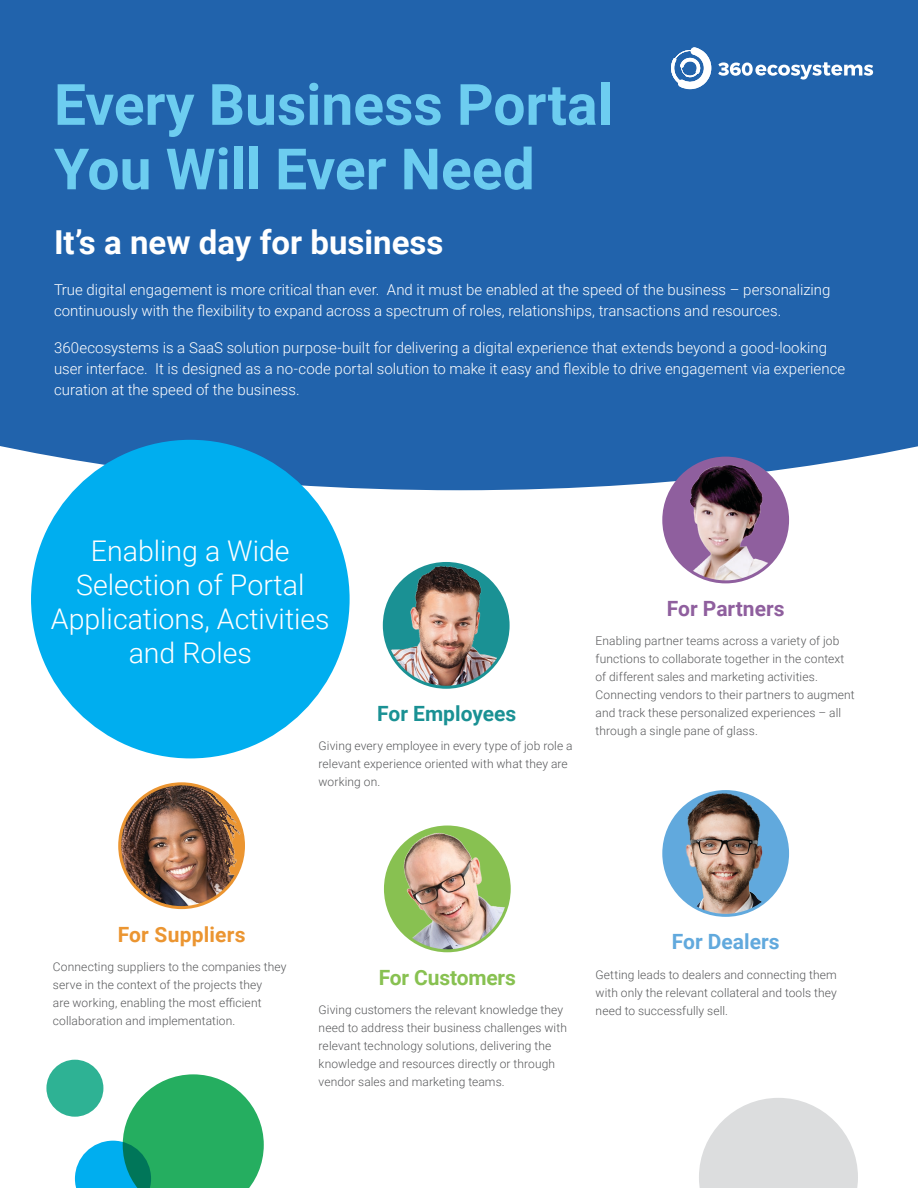
<style>
.page{position:relative;width:918px;height:1188px;background:#fff}
.page>*{position:absolute;margin:0;border:0;box-sizing:border-box;transform-origin:0 0}
.t1{font:700 57px/64.5px "Roboto";color:#6dcdf0}
.t2{font:700 33px "Roboto";color:#fff}
.t3{font:300 28.5px/34.2px "Roboto";color:#fff;text-align:center}
.t4{font:700 21px "Roboto";color:#1a9194}
.t5{font:700 21px "Roboto";letter-spacing:.01em;color:#eb9531}
.t6{font:700 21px "Roboto";letter-spacing:-.005em;color:#88c151}
.t7{font:700 21px "Roboto";color:#8f5f9e}
.t8{font:700 21px "Roboto";color:#61a9dd}
.intro_copy{font:300 15px/21px "Roboto";color:#fff}
.body{font:300 12px/18px "Roboto";letter-spacing:.01em;color:#58595b}
</style>
<div class="page">
<div style="left:0;top:242px;width:918px;height:248px;background:#2163ac"></div>
<div style="left:0;top:0;width:918px;height:242px;background:#2163ac"></div>
<div style="left:31px;top:440px;width:319px;height:318px;background:#00aeef;border-radius:50%"></div>
<svg style="left:75px;top:1074px;width:189px;height:114px"></svg>
<div style="left:46px;top:1060px;width:57px;height:57px;background:#2eb294;border-radius:50%"></div>
<img style="left:384px;top:563px;width:124px;height:124px;border-radius:61px">
<div style="left:383px;top:562px;width:127px;height:127px;border:3px solid #1a9194;border-radius:50%"></div>
<img style="left:120px;top:784px;width:123px;height:124px">
<div style="left:118px;top:782px;width:127px;height:127px;border:3px solid #eb9531;border-radius:50%"></div>
<img style="left:664px;top:458px;width:124px;height:124px;border-radius:62px">
<div style="left:662px;top:457px;width:127px;height:126px;border:3px solid #8f5f9e;border-radius:50%"></div>
<img style="left:385px;top:827px;width:124px;height:124px;border-radius:62px">
<div style="left:384px;top:826px;width:127px;height:126px;border:3px solid #88c151;border-radius:50%"></div>
<img style="left:664px;top:792px;width:124px;height:123px;border-radius:62px">
<div style="left:662px;top:790px;width:127px;height:127px;border:3px solid #61a9dd;border-radius:50%"></div>
<svg style="left:699px;top:1098px;width:159px;height:90px"></svg>
<svg style="left:718px;top:62px;width:155px;height:18px"></svg>
<svg style="left:671px;top:47px;width:40px;height:42px"></svg>
<p class="t1" style="left:54px;top:70px;width:560px">Every Business Portal<br>You Will Ever Need</p>
<p class="t2" style="left:54px;top:219px;width:391px">It’s a new day for business</p>
<p class="intro_copy" style="left:54px;top:278px;width:778px">True digital engagement is more critical than ever. And it must be enabled at the speed of the business – personalizing continuously with the flexibility to expand across a spectrum of roles, relationships, transactions and resources.</p>
<p class="intro_copy" style="left:54px;top:337px;width:793px">360ecosystems is a SaaS solution purpose-built for delivering a digital experience that extends beyond a good-looking user interface. It is designed as a no-code portal solution to make it easy and flexible to drive engagement via experience curation at the speed of the business.</p>
<h1 class="t3" style="left:51px;top:532px;width:280px">Enabling a Wide<br>Selection of Portal<br>Applications, Activities and Roles</h1>
<h2 class="t4" style="left:377px;top:699px;width:141px">For Employees</h2>
<p class="body" style="left:319px;top:737px;width:255px">Giving every employee in every type of job role a relevant experience oriented with what they are working on.</p>
<h2 class="t7" style="left:667px;top:594px;width:119px">For Partners</h2>
<p class="body" style="left:596px;top:631px;width:261px">Enabling partner teams across a variety of job functions to collaborate together in the context of different sales and marketing activities.<br>Connecting vendors to their partners to augment and track these personalized experiences – all through a single pane of glass.</p>
<h2 class="t5" style="left:118px;top:920px;width:129px">For Suppliers</h2>
<p class="body" style="left:53px;top:957px;width:235px">Connecting suppliers to the companies they serve in the context of the projects they<br>are working, enabling the most efficient collaboration and implementation.</p>
<h2 class="t6" style="left:379px;top:963px;width:139px">For Customers</h2>
<p class="body" style="left:319px;top:1000px;width:250px">Giving customers the relevant knowledge they need to address their business challenges with relevant technology solutions, delivering the knowledge and resources directly or through vendor sales and marketing teams.</p>
<h2 class="t8" style="left:672px;top:927px;width:109px">For Dealers</h2>
<p class="body" style="left:596px;top:965px;width:243px;text-align:justify">Getting leads to dealers and connecting them with only the relevant collateral and tools they need to successfully sell.</p>
</div>
